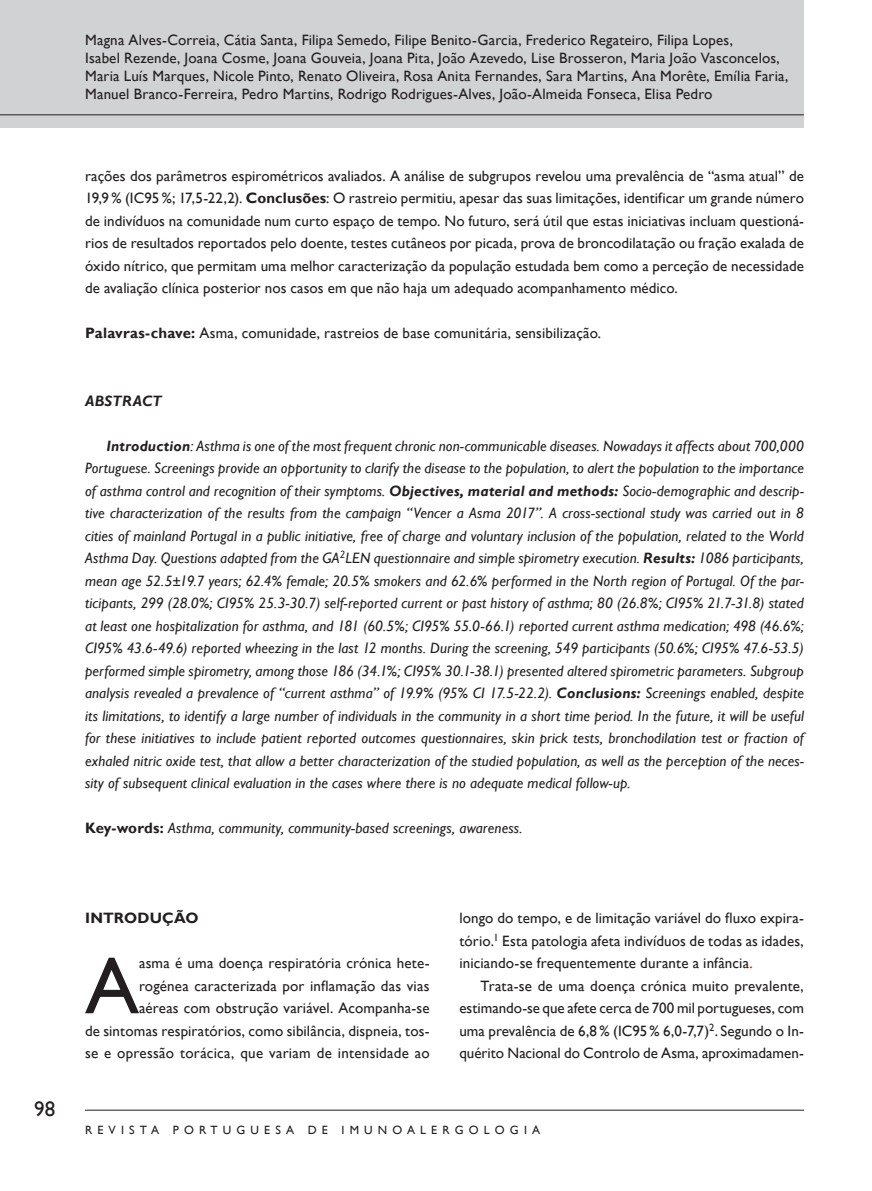
<style>
.page{position:relative;width:872px;height:1191px;background:#fff}
.page>*{position:absolute;margin:0;border:0;box-sizing:border-box;transform-origin:0 0}
.t1{font:81px "Gill Sans";color:#231f20}
.t2{font:21px "Gill Sans";color:#231f20}
.t3{font:italic 15px/22.5px "Gill Sans";letter-spacing:.01em;color:#231f20;text-align:justify}
.t4{font:15px/22.5px "Gill Sans";letter-spacing:.01em;color:#231f20;text-align:justify}
.t5{font:700 15px "Gill Sans";letter-spacing:.01em;color:#231f20}
.t6{font:italic 700 15px "Gill Sans";letter-spacing:.015em;color:#231f20}
.t7{font:12px "Gill Sans";letter-spacing:.43em;color:#231f20}
.s1{font-weight:700}
.s2{font-weight:700;font-style:normal}
.s3{color:#f00}
</style>
<div class="page">
<div style="left:0;top:0;width:804px;height:128px;background:#d1d2d4"></div>
<hr style="left:0;top:114px;width:804px;height:1px;background:#231f20">
<hr style="left:85px;top:1109px;width:719px;height:1px;background:#231f20">
<h2 class="t2" style="left:34px;top:1096px;width:22px">98</h2>
<p class="t4" style="left:85px;top:31px;width:705px;line-height:18px;text-align:left">Magna Alves-Correia, Cátia Santa, Filipa Semedo, Filipe Benito-Garcia, Frederico Regateiro, Filipa Lopes,<br>Isabel Rezende, Joana Cosme, Joana Gouveia, Joana Pita, João Azevedo, Lise Brosseron, Maria João Vasconcelos, Maria Luís Marques, Nicole Pinto, Renato Oliveira, Rosa Anita Fernandes, Sara Martins, Ana Morête, Emília Faria, Manuel Branco-Ferreira, Pedro Martins, Rodrigo Rodrigues-Alves, João-Almeida Fonseca, Elisa Pedro</p>
<p class="t4" style="left:85px;top:164px;width:720px">rações dos parâmetros espirométricos avaliados. A análise de subgrupos revelou uma prevalência de “asma atual” de 19,9% (IC95%; 17,5-22,2). <span class="s1">Conclusões</span>: O rastreio permitiu, apesar das suas limitações, identificar um grande número de indivíduos na comunidade num curto espaço de tempo. No futuro, será útil que estas iniciativas incluam questioná&shy;rios de resultados reportados pelo doente, testes cutâneos por picada, prova de broncodilatação ou fração exalada de óxido nítrico, que permitam uma melhor caracterização da população estudada bem como a perceção de necessidade de avaliação clínica posterior nos casos em que não haja um adequado acompanhamento médico.</p>
<p class="t4" style="left:85px;top:322px;width:517px"><span class="s1">Palavras-chave:</span> Asma, comunidade, rastreios de base comunitária, sensibilização.</p>
<p class="t6" style="left:85px;top:392px;width:78px">ABSTRACT</p>
<p class="t3" style="left:85px;top:434px;width:720px;text-indent:21px"><span class="s1">Introduction</span>: Asthma is one of the most frequent chronic non-communicable diseases. Nowadays it affects about 700,000<br>Portuguese. Screenings provide an opportunity to clarify the disease to the population, to alert the population to the importance of asthma control and recognition of their symptoms. <span class="s1">Objectives, material and methods:</span> Socio-demographic and descrip&shy;tive characterization of the results from the campaign “Vencer a Asma 2017”. A cross-sectional study was carried out in 8 cities of mainland Portugal in a public initiative, free of charge and voluntary inclusion of the population, related to the World Asthma Day. Questions adapted from the GA<sup>2</sup>LEN questionnaire and simple spirometry execution. <span class="s1">Results:</span> 1086 participants, mean age 52.5±19.7 years; 62.4% female; 20.5% smokers and 62.6% performed in the North region of Portugal. Of the par&shy;ticipants, 299 (28.0%; CI95% 25.3-30.7) self-reported current or past history of asthma; 80 (26.8%; CI95% 21.7-31.8) stated at least one hospitalization for asthma, and 181 (60.5%; CI95% 55.0-66.1) reported current asthma medication; 498 (46.6%; CI95% 43.6-49.6) reported wheezing in the last 12 months. During the screening, 549 participants (50.6%; CI95% 47.6-53.5) performed simple spirometry, among those 186 (34.1%; CI95% 30.1-38.1) presented altered spirometric parameters. Subgroup analysis revealed a prevalence of “current asthma” of 19.9% (95% CI 17.5-22.2). <span class="s1">Conclusions:</span> Screenings enabled, despite its limitations, to identify a large number of individuals in the community in a short time period. In the future, it will be useful for these initiatives to include patient reported outcomes questionnaires, skin prick tests, bronchodilation test or fraction of exhaled nitric oxide test, that allow a better characterization of the studied population, as well as the perception of the neces&shy;sity of subsequent clinical evaluation in the cases where there is no adequate medical follow-up.</p>
<p class="t3" style="left:85px;top:817px;width:439px"><span class="s2">Key-words:</span> Asthma, community, community-based screenings, awareness.</p>
<p class="t5" style="left:85px;top:909px;width:115px">INTRODUÇÃO</p>
<h1 class="t1" style="left:85px;top:939px;width:56px">A</h1>
<p class="t4" style="left:85px;top:952px;width:346px;text-align:right">asma é uma doença respiratória crónica hete-<br>rogénea caracterizada por inflamação das vias<br>aéreas com obstrução variável. Acompanha-se<br>de sintomas respiratórios, como sibilância, dispneia, tos&shy;se e opressão torácica, que variam de intensidade ao</p>
<p class="t4" style="left:459px;top:907px;width:346px">longo do tempo, e de limitação variável do fluxo expira&shy;tório.<sup>1</sup> Esta patologia afeta indivíduos de todas as idades, iniciando-se frequentemente durante a infância<span class="s3">.</span></p>
<p class="t4" style="left:459px;top:974px;width:346px;text-indent:21px">Trata-se de uma doença crónica muito prevalente, estimando-se que afete cerca de 700 mil portugueses, com uma prevalência de 6,8% (IC95% 6,0-7,7)<sup>2</sup>. Segundo o In&shy;quérito Nacional do Controlo de Asma, aproximadamen-</p>
<p class="t7" style="left:85px;top:1123px;width:456px">REVISTA PORTUGUESA DE IMUNOALERGOLOGIA</p>
</div>
